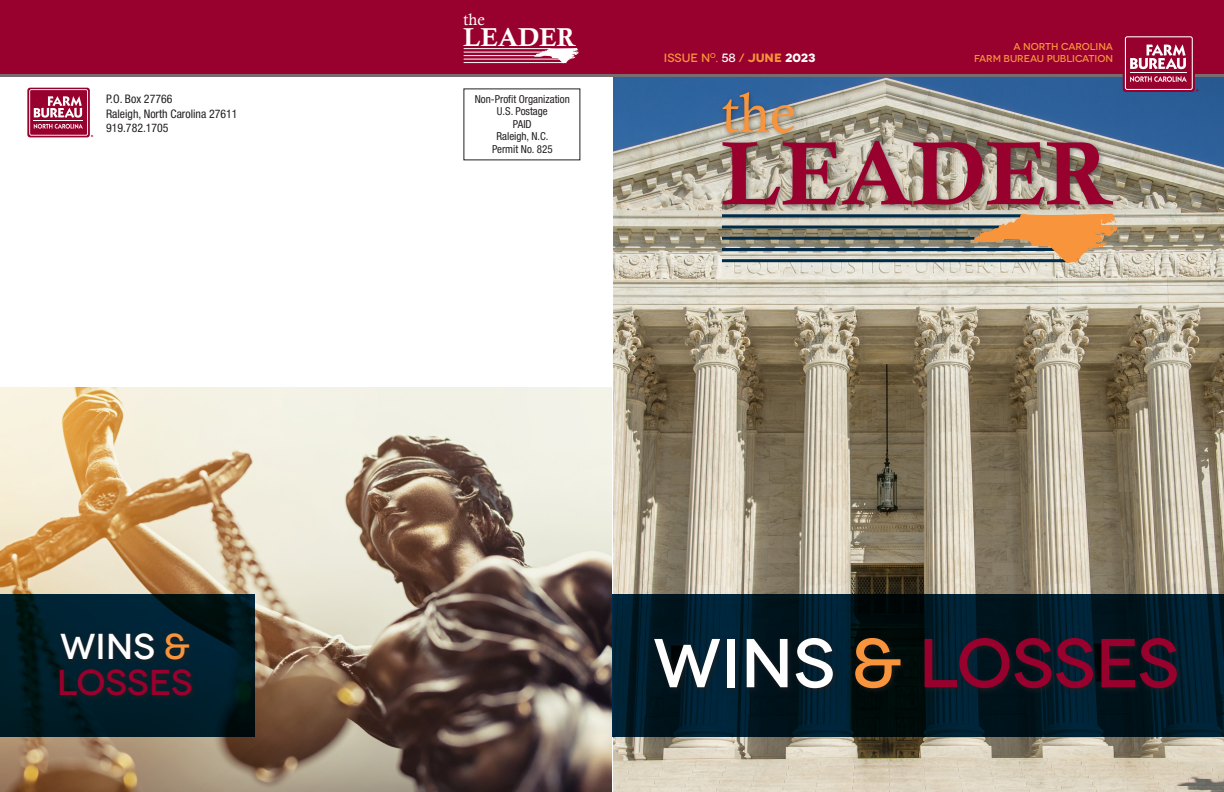
<style>
.page{position:relative;width:1224px;height:792px;background:#fff}
.page>*{position:absolute;margin:0;border:0;box-sizing:border-box;transform-origin:0 0}
.t1{font:90px "Calis MT Bol";color:#98012d}
.t2{font:500 69px "Novecentowide";color:#98012d}
.t3{font:56.2px "Calisto";color:#f7943c}
.t4{font:500 36px/36px "Novecentowide";color:#98012d}
.t5{font:25.9px "Calis MT Bol";color:#fff}
.t6{font:16.2px "Calisto";color:#fff}
.t7{font:500 12px "Novecentowide";color:#f7943c}
.t8{font:condensed 11.8px "Helvetica Neue";color:#231f20}
.t9{font:condensed 11px "Helvetica Neue";color:#231f20}
.t10{font:500 10px "Novecentowide";letter-spacing:-.01em;color:#f7943c}
.s1{color:#fff}
.s2{color:#f7943c}
.s3{font-weight:700}
.s4{font-weight:700;color:#fff}
</style>
<div class="page">
<img style="left:612px;top:76px;width:612px;height:716px">
<img style="left:0;top:388px;width:612px;height:404px">
<svg style="left:0;top:595px;width:255px;height:142px;background:#001c25"></svg>
<div style="left:56px;top:630px;width:142px;height:72px;background:#07212c"></div>
<div style="left:0;top:2px;width:1224px;height:74px;background:linear-gradient(to right,#776d6f,#776d6f)"></div>
<div style="left:0;top:0;width:1224px;height:73px;background:#98012d"></div>
<div style="left:27px;top:88px;width:63px;height:49px;background:#98012d;border-radius:3px"></div>
<svg style="left:29px;top:89px;width:64px;height:48px"></svg>
<hr style="left:464px;top:48px;width:86px;height:1px;background:#fff">
<hr style="left:464px;top:62px;width:100px;height:1px;background:#fff">
<hr style="left:464px;top:59px;width:100px;height:1px;background:#fff">
<hr style="left:464px;top:55px;width:73px;height:1px;background:#fff">
<hr style="left:464px;top:52px;width:80px;height:1px;background:#fff">
<svg style="left:534px;top:48px;width:45px;height:15px"></svg>
<div style="left:719px;top:89px;width:401px;height:122px;background:#231f20;opacity:.45"></div>
<hr style="left:722px;top:214px;width:300px;height:3px;background:#002b49">
<hr style="left:722px;top:259px;width:347px;height:3px;background:#002b49">
<hr style="left:722px;top:248px;width:347px;height:3px;background:#002b49">
<hr style="left:722px;top:237px;width:256px;height:3px;background:#002b49">
<hr style="left:722px;top:226px;width:279px;height:3px;background:#002b49">
<svg style="left:974px;top:214px;width:144px;height:49px;background:#ca9866"></svg>
<svg style="left:1123px;top:35px;width:72px;height:57px"></svg>
<svg style="left:1125px;top:36px;width:74px;height:56px"></svg>
<svg style="left:612px;top:595px;width:612px;height:142px;background:#001926"></svg>
<div style="left:651px;top:634px;width:533px;height:61px;background:#231f20;opacity:.75"></div>
<p class="t8" style="left:106px;top:92px;width:68px">P.O. Box 27766</p>
<p class="t8" style="left:106px;top:107px;width:133px">Raleigh, North Carolina 27611</p>
<p class="t8" style="left:106px;top:121px;width:64px">919.782.1705</p>
<p class="t4" style="left:57px;top:629px;width:137px"><span class="s1">WINS</span> <span class="s2">&amp;<br></span>LOSSES</p>
<p class="t6" style="left:464px;top:10px;width:23px">the</p>
<p class="t5" style="left:464px;top:22px;width:114px">LEADER</p>
<p class="t9" style="left:475px;top:93px;width:97px">Non-Profit Organization</p>
<p class="t9" style="left:497px;top:105px;width:52px">U.S. Postage</p>
<p class="t9" style="left:513px;top:118px;width:20px">PAID</p>
<p class="t9" style="left:496px;top:130px;width:54px">Raleigh, N.C.</p>
<p class="t9" style="left:492px;top:143px;width:62px">Permit No. 825</p>
<p class="t7" style="left:664px;top:51px;width:153px">ISSUE N<sup>O</sup>. <span class="s1">58</span> / <span class="s3">JUNE</span> <span class="s4">2023</span></p>
<p class="t10" style="left:1014px;top:40px;width:101px">A NORTH CAROLINA</p>
<p class="t10" style="left:974px;top:52px;width:140px">FARM BUREAU PUBLICATION</p>
<p class="t3" style="left:722px;top:80px;width:75px">the</p>
<p class="t1" style="left:722px;top:122px;width:392px">LEADER</p>
<p class="t2" style="left:653px;top:622px;width:528px"><span class="s1">WINS</span> <span class="s2">&amp;</span> LOSSES</p>
</div>
